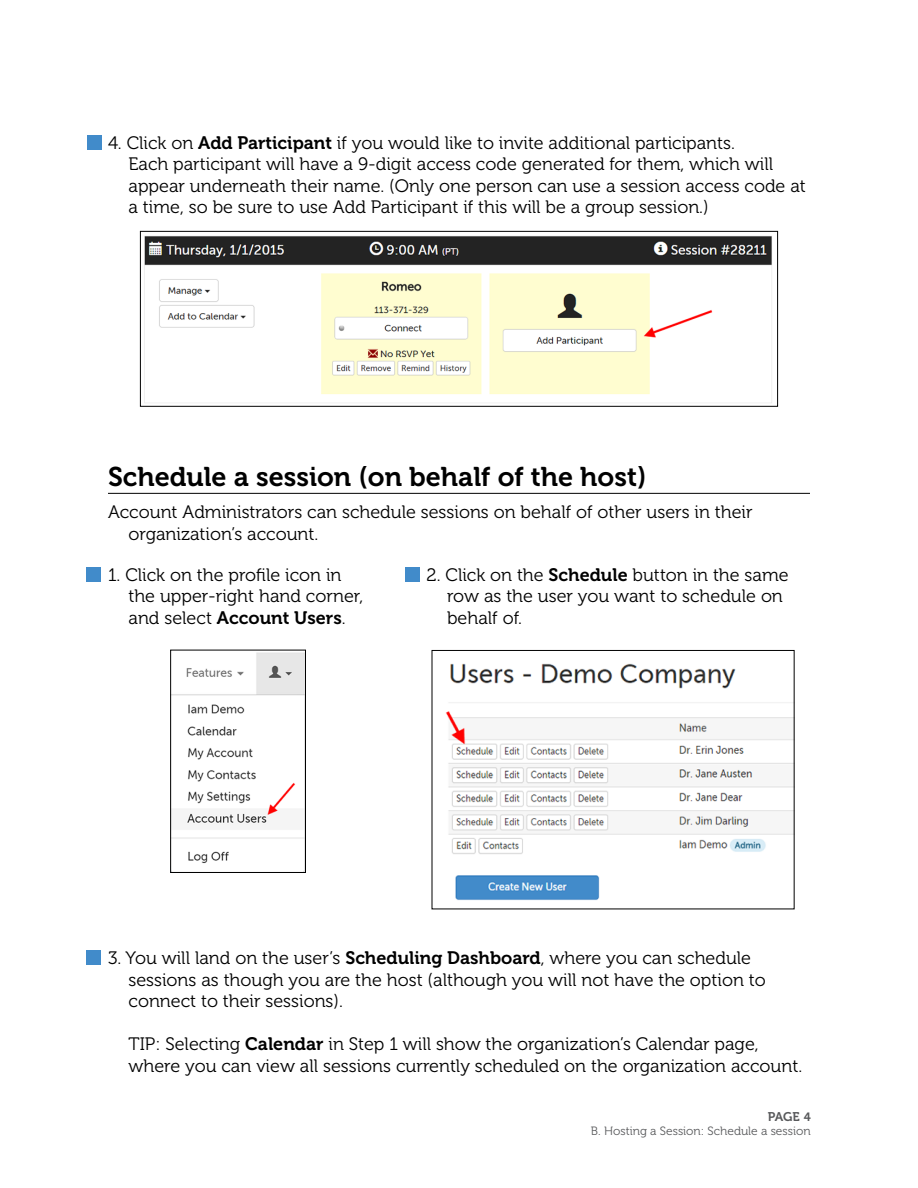
<style>
.page{position:relative;width:918px;height:1188px;background:#fff}
.page>*{position:absolute;margin:0;border:0;box-sizing:border-box;transform-origin:0 0}
.t1{font:27px "Museo 700";color:#000}
.t2{font:18px/21.6px "Museo 300";color:#000}
.t3{font:18px "Museo 700";color:#000}
.t4{font:12.6px "Museo 700";color:#58595b}
.t5{font:12px "Museo 300";color:#58595b}
.s1{font-family:"Museo 700"}
.s2{font-family:"Museo 300"}
.s3{font-size:12px}
</style>
<div class="page">
<div style="left:87px;top:136px;width:15px;height:14px;background:#418bca"></div>
<hr style="left:108px;top:493px;width:702px;height:1px;background:#000">
<div style="left:86px;top:567px;width:14px;height:14px;background:#418bca"></div>
<div style="left:405px;top:567px;width:14px;height:14px;background:#418bca"></div>
<img style="left:445px;top:663px;width:348px;height:237px">
<div style="left:86px;top:951px;width:14px;height:14px;background:#418bca"></div>
<img style="left:144px;top:236px;width:628px;height:167px">
<div style="left:140px;top:231px;width:638px;height:176px;border:1px solid #000"></div>
<img style="left:172px;top:652px;width:132px;height:211px">
<div style="left:170px;top:650px;width:136px;height:223px;border:1px solid #000"></div>
<p class="t2" style="left:129px;top:132px;width:679px;text-indent:-21px">4. Click on <span class="s1">Add Participant</span> if you would like to invite additional participants.<br>Each participant will have a 9-digit access code generated for them, which will appear underneath their name. (Only one person can use a session access code at a time, so be sure to use Add Participant if this will be a group session.)</p>
<h1 class="t1" style="left:108px;top:462px;width:540px">Schedule a session (on behalf of the host)</h1>
<p class="t2" style="left:129px;top:502px;width:626px;text-indent:-21px">Account Administrators can schedule sessions on behalf of other users in their organization’s account.</p>
<p class="t2" style="left:129px;top:564px;width:236px;text-indent:-21px">1. Click on the profile icon in the upper-right hand corner,</p>
<p class="t3" style="left:129px;top:608px;width:219px"><span class="s2">and select</span> Account Users<span class="s2">.</span></p>
<p class="t2" style="left:447px;top:564px;width:343px;text-indent:-21px">2. Click on the <span class="s1">Schedule</span> button in the same row as the user you want to schedule on behalf of.</p>
<p class="t2" style="left:129px;top:947px;width:639px;text-indent:-21px">3. You will land on the user’s <span class="s1">Scheduling Dashboard</span>, where you can schedule sessions as though you are the host (although you will not have the option to connect to their sessions).</p>
<p class="t2" style="left:129px;top:1034px;width:675px">TIP: Selecting <span class="s1">Calendar</span> in Step 1 will show the organization’s Calendar page, where you can view all sessions currently scheduled on the organization account.</p>
<p class="t4" style="left:768px;top:1109px;width:44px">page <span class="s3">4</span></p>
<p class="t5" style="left:591px;top:1124px;width:221px">B. Hosting a Session: Schedule a session</p>
</div>
